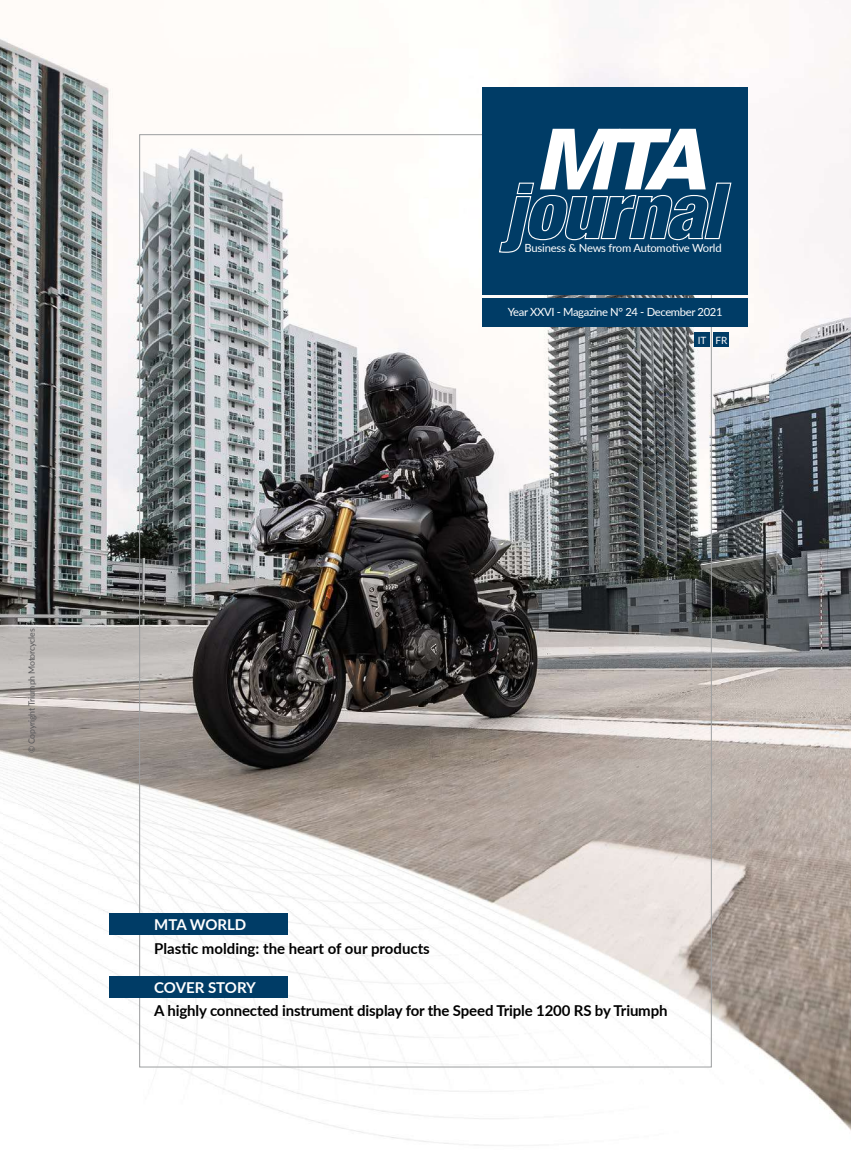
<style>
.page{position:relative;width:851px;height:1170px;background:#fff}
.page>*{position:absolute;margin:0;border:0;box-sizing:border-box;transform-origin:0 0}
.t1{font:700 15px "Lato";letter-spacing:-.01em;color:#000}
.t2{font:700 15px "Lato";color:#fff}
.t3{font:11.25px "Lato";letter-spacing:-.03em;color:#fff}
.t4{font:10px "Lato";color:#fff}
.t5{font:8.75px "Lato";letter-spacing:-.02em;color:#58585a}
</style>
<div class="page">
<img style="left:0;top:37px;width:850px;height:1109px">
<div style="left:109px;top:912px;width:178px;height:22px;background:#003c66"></div>
<div style="left:109px;top:975px;width:178px;height:22px;background:#003c66"></div>
<div style="left:482px;top:87px;width:266px;height:208px;background:#003c66"></div>
<svg style="left:499px;top:129px;width:233px;height:124px"></svg>
<div style="left:482px;top:298px;width:266px;height:29px;background:#003c66"></div>
<div style="left:693px;top:332px;width:16px;height:15px;background:#003c66"></div>
<div style="left:713px;top:332px;width:16px;height:15px;background:#003c66"></div>
<p class="t5" style="left:25px;top:753px;width:126px;rotate:-90deg">© Copyright Triumph Motorcycles</p>
<p class="t3" style="left:524px;top:240px;width:198px">Business &amp; News from Automotive World</p>
<p class="t3" style="left:507px;top:304px;width:216px">Year XXVI - Magazine N° 24 - December 2021</p>
<p class="t4" style="left:697px;top:333px;width:31px">IT FR</p>
<p class="t2" style="left:154px;top:913px;width:94px">MTA WORLD</p>
<p class="t1" style="left:154px;top:937px;width:277px">Plastic molding: the heart of our products</p>
<p class="t2" style="left:154px;top:976px;width:103px">COVER STORY</p>
<p class="t1" style="left:154px;top:999px;width:514px">A highly connected instrument display for the Speed Triple 1200 RS by Triumph</p>
</div>
